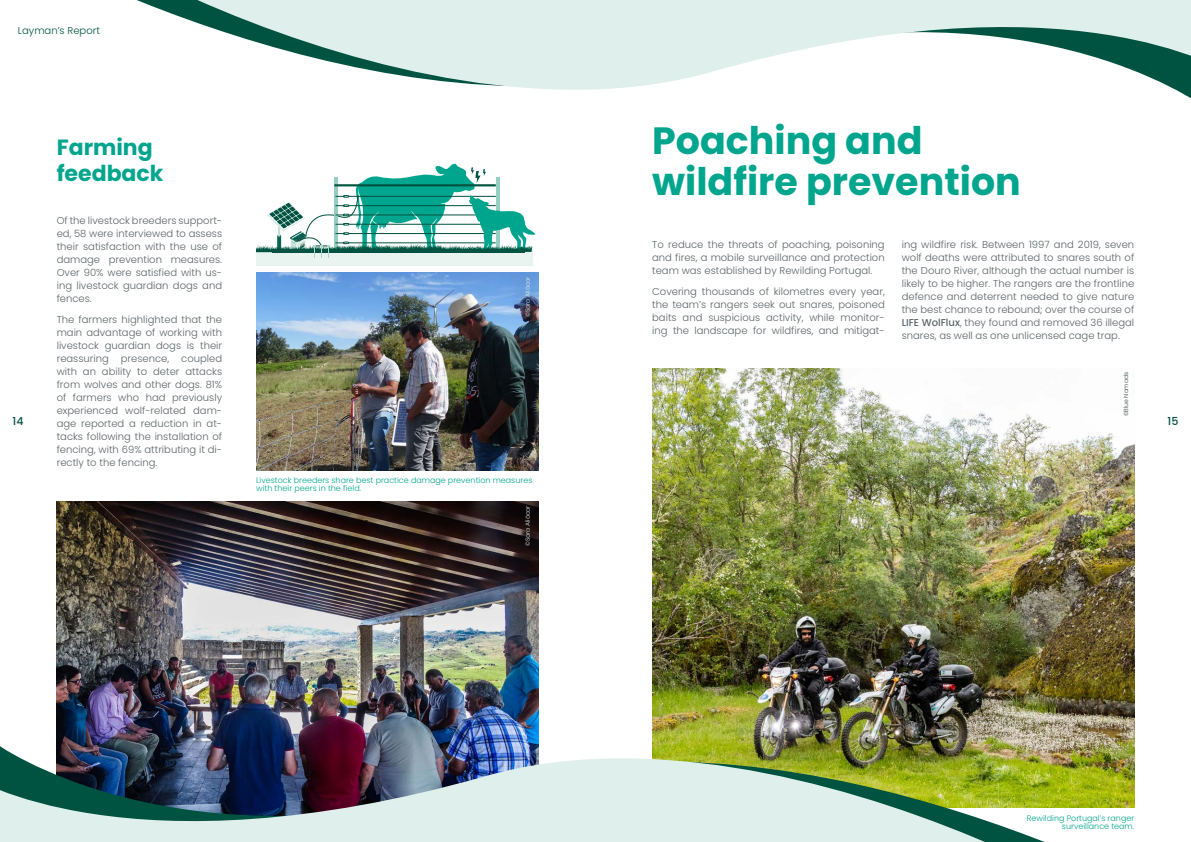
<style>
.page{position:relative;width:1191px;height:842px;background:#fff}
.page>*{position:absolute;margin:0;border:0;box-sizing:border-box;transform-origin:0 0}
.t1{font:700 38px/41px "Poppins";color:#00a58d}
.t2{font:700 22px/26.4px "Poppins";color:#00a58d}
.t3{font:500 11px "Poppins";color:#005340}
.t4{font:300 10px/13px "Poppins";color:#5c6469;text-align:justify}
.t5{font:300 10px "Poppins";color:#005340}
.t6{font:300 8px/8px "Poppins";color:#00a58d}
.t7{font:300 6px "Poppins";color:#dfefeb}
.t8{font:300 6px "Poppins";color:#344248}
.s1{font-weight:500}
</style>
<div class="page">
<svg style="left:137px;top:0;width:458px;height:90px;fill:#dfefeb"></svg>
<svg style="left:595px;top:0;width:596px;height:99px;fill:#dfefeb"></svg>
<img style="left:652px;top:369px;width:482px;height:354px">
<img style="left:57px;top:501px;width:482px;height:222px">
<img style="left:0;top:723px;width:1135px;height:119px">
<img style="left:257px;top:273px;width:282px;height:198px">
<div style="left:256px;top:249px;width:276px;height:17px;background:#e9f4f1"></div>
<svg style="left:256px;top:163px;width:279px;height:95px"></svg>
<p class="t5" style="left:18px;top:24px;width:83px">Layman’s Report</p>
<h1 class="t1" style="left:652px;top:120px;width:370px">Poaching and wildfire prevention</h1>
<h2 class="t2" style="left:57px;top:134px;width:108px">Farming feedback</h2>
<p class="t4" style="left:57px;top:214px;width:167px">Of the livestock breeders support&shy;ed, 58 were interviewed to assess their satisfaction with the use of damage prevention measures.<br>Over 90% were satisfied with us&shy;ing livestock guardian dogs and fences.</p>
<p class="t4" style="left:57px;top:313px;width:167px">The farmers highlighted that the main advantage of working with livestock guardian dogs is their reassuring presence, coupled with an ability to deter attacks from wolves and other dogs. 81% of farmers who had previously experienced wolf-related dam&shy;age reported a reduction in at&shy;tacks following the installation of fencing, with 69% attributing it di&shy;rectly to the fencing.</p>
<p class="t4" style="left:652px;top:238px;width:234px">To reduce the threats of poaching, poisoning and fires, a mobile surveillance and protection team was established by Rewilding Portugal.</p>
<p class="t4" style="left:652px;top:285px;width:234px">Covering thousands of kilometres every year, the team’s rangers seek out snares, poisoned baits and suspicious activity, while monitor&shy;ing the landscape for wildfires, and mitigat-</p>
<p class="t4" style="left:901px;top:238px;width:234px">ing wildfire risk. Between 1997 and 2019, seven wolf deaths were attributed to snares south of the Douro River, although the actual number is likely to be higher. The rangers are the frontline defence and deterrent needed to give nature the best chance to rebound; over the course of <span class="s1">LIFE WolFlux</span>, they found and removed 36 illegal snares, as well as one unlicensed cage trap.</p>
<p class="t7" style="left:524px;top:317px;width:42px;rotate:-90deg">©Sara Aliácar</p>
<p class="t8" style="left:1122px;top:416px;width:46px;rotate:-90deg">©Blue Nomads</p>
<p class="t3" style="left:13px;top:414px;width:12px">14</p>
<p class="t3" style="left:1167px;top:414px;width:12px">15</p>
<p class="t6" style="left:256px;top:476px;width:278px">Livestock breeders share best practice damage prevention measures with their peers in the field.</p>
<p class="t7" style="left:524px;top:546px;width:42px;rotate:-90deg">©Sara Aliácar</p>
<p class="t6" style="left:1027px;top:815px;width:109px;text-align:right">Rewilding Portugal’s ranger surveillance team.</p>
</div>
